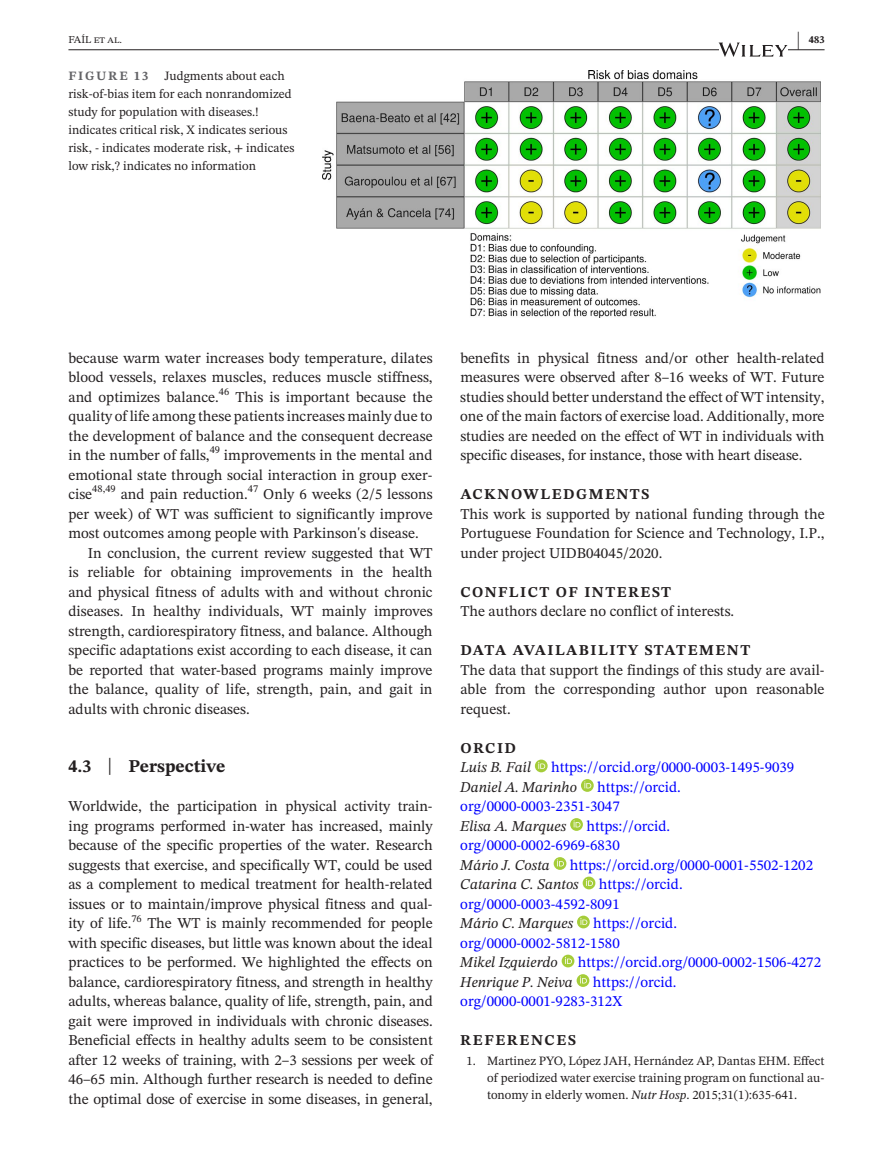
<style>
.page{position:relative;width:893px;height:1174px;background:#fff}
.page>*{position:absolute;margin:0;border:0;box-sizing:border-box;transform-origin:0 0}
.t1{font:700 21px "STIX Two Text";color:#231f20;scale:.42 1}
.t2{font:700 18px "STIX Two Text";color:#231f20}
.t3{font:15px/19.5px "STIX Two Text";color:#231f20;text-align:justify}
.t4{font:15px/19.5px "STIX Two Text";color:#00f}
.t5{font:italic 15px "STIX Two Text";color:#231f20}
.t6{font:700 15px "STIX Two Text";letter-spacing:.1em;color:#231f20}
.t7{font:12.75px/18px "STIX Two Text";color:#231f20;text-align:justify}
.t8{font:700 12.75px "STIX Two Text";letter-spacing:.14em;color:#636366}
.t9{font:10.5px "STIX Two Text";color:#231f20}
.t10{font:700 10.5px "STIX Two Text";color:#231f20}
.s1{font-weight:400;font-size:23.7px}
.s2{font-style:italic}
</style>
<div class="page">
<hr style="left:68px;top:49px;width:756px;height:1px;background:#231f20">
<svg style="left:719px;top:43px;width:68px;height:14px"></svg>
<svg style="left:535px;top:759px;width:13px;height:13px"></svg>
<svg style="left:538px;top:762px;width:7px;height:7px"></svg>
<svg style="left:581px;top:779px;width:13px;height:13px"></svg>
<svg style="left:584px;top:781px;width:7px;height:7px"></svg>
<svg style="left:570px;top:818px;width:13px;height:13px"></svg>
<svg style="left:574px;top:820px;width:6px;height:7px"></svg>
<svg style="left:554px;top:857px;width:12px;height:13px"></svg>
<svg style="left:557px;top:859px;width:7px;height:7px"></svg>
<div style="left:583px;top:876px;width:12px;height:13px;background:#a5cd39;border-radius:50%"></div>
<svg style="left:586px;top:879px;width:7px;height:7px"></svg>
<svg style="left:577px;top:915px;width:13px;height:13px"></svg>
<svg style="left:580px;top:918px;width:7px;height:7px"></svg>
<div style="left:562px;top:954px;width:12px;height:13px;background:#a5cd39;border-radius:50%"></div>
<svg style="left:565px;top:957px;width:7px;height:7px"></svg>
<svg style="left:577px;top:974px;width:12px;height:13px"></svg>
<svg style="left:580px;top:976px;width:7px;height:7px"></svg>
<img style="left:323px;top:70px;width:497px;height:248px">
<h1 class="t1" style="left:797px;top:24px;width:8px">|</h1>
<p class="t9" style="left:68px;top:32px;width:55px">FAÍL et al.</p>
<p class="t10" style="left:809px;top:32px;width:17px">483</p>
<p class="t7" style="left:68px;top:66px;width:228px;text-align:left;text-indent:96px">Judgments about each risk-of-bias item for each nonrandomized study for population with diseases.! indicates critical risk, X indicates serious risk, - indicates moderate risk, + indicates low risk,? indicates no information</p>
<p class="t8" style="left:68px;top:66px;width:81px">FIGURE 13</p>
<p class="t3" style="left:68px;top:348px;width:366px">because warm water increases body temperature, dilates blood vessels, relaxes muscles, reduces muscle stiffness, and optimizes balance.</p>
<p class="t9" style="left:219px;top:384px;width:12px">46</p>
<p class="t3" style="left:68px;top:387px;width:366px;text-indent:167px">This is important because the quality of life among these patients increases mainly due to the development of balance and the consequent decrease in the number of falls,</p>
<p class="t9" style="left:210px;top:442px;width:12px">49</p>
<p class="t3" style="left:68px;top:445px;width:366px;text-indent:156px">improvements in the mental and emotional state through social interaction in group exer&shy;cise</p>
<p class="t9" style="left:92px;top:481px;width:25px">48,49</p>
<p class="t3" style="left:121px;top:484px;width:129px">and pain reduction.</p>
<p class="t9" style="left:248px;top:481px;width:12px">47</p>
<p class="t3" style="left:263px;top:484px;width:171px">Only 6 weeks (2/5 lessons</p>
<p class="t3" style="left:68px;top:504px;width:366px">per week) of WT was sufficient to significantly improve</p>
<p class="t3" style="left:68px;top:523px;width:352px">most outcomes among people with Parkinson's disease.</p>
<p class="t3" style="left:88px;top:543px;width:346px">In conclusion, the current review suggested that WT</p>
<p class="t3" style="left:68px;top:562px;width:366px">is reliable for obtaining improvements in the health</p>
<p class="t3" style="left:68px;top:582px;width:366px">and physical fitness of adults with and without chronic</p>
<p class="t3" style="left:68px;top:601px;width:366px">diseases. In healthy individuals, WT mainly improves</p>
<p class="t3" style="left:68px;top:621px;width:366px">strength, cardiorespiratory fitness, and balance. Although</p>
<p class="t3" style="left:68px;top:640px;width:366px">specific adaptations exist according to each disease, it can</p>
<p class="t3" style="left:68px;top:660px;width:366px">be reported that water-based programs mainly improve</p>
<p class="t3" style="left:68px;top:679px;width:366px">the balance, quality of life, strength, pain, and gait in</p>
<p class="t3" style="left:68px;top:699px;width:183px">adults with chronic diseases.</p>
<p class="t2" style="left:68px;top:753px;width:158px">4.3 <span class="s1">|</span> Perspective</p>
<p class="t3" style="left:68px;top:796px;width:366px">Worldwide, the participation in physical activity train&shy;ing programs performed in-water has increased, mainly because of the specific properties of the water. Research suggests that exercise, and specifically WT, could be used as a complement to medical treatment for health-related issues or to maintain/improve physical fitness and qual&shy;ity of life.</p>
<p class="t9" style="left:131px;top:910px;width:12px">76</p>
<p class="t3" style="left:68px;top:913px;width:366px;text-indent:79px">The WT is mainly recommended for people with specific diseases, but little was known about the ideal practices to be performed. We highlighted the effects on balance, cardiorespiratory fitness, and strength in healthy adults, whereas balance, quality of life, strength, pain, and gait were improved in individuals with chronic diseases.<br>Beneficial effects in healthy adults seem to be consistent after 12 weeks of training, with 2–3 sessions per week of 46–65 min. Although further research is needed to define the optimal dose of exercise in some diseases, in general,</p>
<p class="t3" style="left:460px;top:348px;width:366px">benefits in physical fitness and/or other health-related measures were observed after 8–16 weeks of WT. Future studies should better understand the effect of WT intensity, one of the main factors of exercise load. Additionally, more studies are needed on the effect of WT in individuals with specific diseases, for instance, those with heart disease.</p>
<p class="t6" style="left:460px;top:483px;width:190px">ACKNOWLEDGMENTS</p>
<p class="t3" style="left:460px;top:504px;width:366px">This work is supported by national funding through the Portuguese Foundation for Science and Technology, I.P., under project UIDB04045/2020.</p>
<p class="t6" style="left:460px;top:581px;width:212px">CONFLICT OF INTEREST</p>
<p class="t3" style="left:460px;top:601px;width:275px">The authors declare no conflict of interests.</p>
<p class="t6" style="left:460px;top:639px;width:291px">DATA AVAILABILITY STATEMENT</p>
<p class="t3" style="left:460px;top:660px;width:366px">The data that support the findings of this study are avail&shy;able from the corresponding author upon reasonable request.</p>
<p class="t6" style="left:460px;top:737px;width:57px">ORCID</p>
<p class="t5" style="left:460px;top:756px;width:72px">Luís B. Faíl</p>
<p class="t4" style="left:551px;top:757px;width:245px">https://orcid.org/0000-0003-1495-9039</p>
<p class="t5" style="left:460px;top:776px;width:118px">Daniel A. Marinho</p>
<p class="t4" style="left:460px;top:777px;width:222px;text-indent:137px">https://orcid. org/0000-0003-2351-3047</p>
<p class="t5" style="left:460px;top:815px;width:108px">Elisa A. Marques</p>
<p class="t4" style="left:460px;top:816px;width:211px;text-indent:126px">https://orcid. org/0000-0002-6969-6830</p>
<p class="t5" style="left:460px;top:854px;width:91px">Mário J. Costa</p>
<p class="t4" style="left:570px;top:855px;width:245px">https://orcid.org/0000-0001-5502-1202</p>
<p class="t5" style="left:460px;top:873px;width:120px">Catarina C. Santos</p>
<p class="t4" style="left:460px;top:874px;width:224px;text-indent:139px">https://orcid. org/0000-0003-4592-8091</p>
<p class="t5" style="left:460px;top:912px;width:114px">Mário C. Marques</p>
<p class="t4" style="left:460px;top:913px;width:218px;text-indent:133px">https://orcid. org/0000-0002-5812-1580</p>
<p class="t5" style="left:460px;top:951px;width:99px">Mikel Izquierdo</p>
<p class="t4" style="left:578px;top:952px;width:245px">https://orcid.org/0000-0002-1506-4272</p>
<p class="t5" style="left:460px;top:971px;width:114px">Henrique P. Neiva</p>
<p class="t4" style="left:460px;top:972px;width:218px;text-indent:133px">https://orcid. org/0000-0001-9283-312X</p>
<p class="t6" style="left:460px;top:1029px;width:117px">REFERENCES</p>
<p class="t7" style="left:487px;top:1052px;width:339px;line-height:17.2px;text-indent:-21px">1. Martinez PYO, López JAH, Hernández AP, Dantas EHM. Effect of periodized water exercise training program on functional au&shy;tonomy in elderly women. <span class="s2">Nutr Hosp</span>. 2015;31(1):635-641.</p>
</div>
